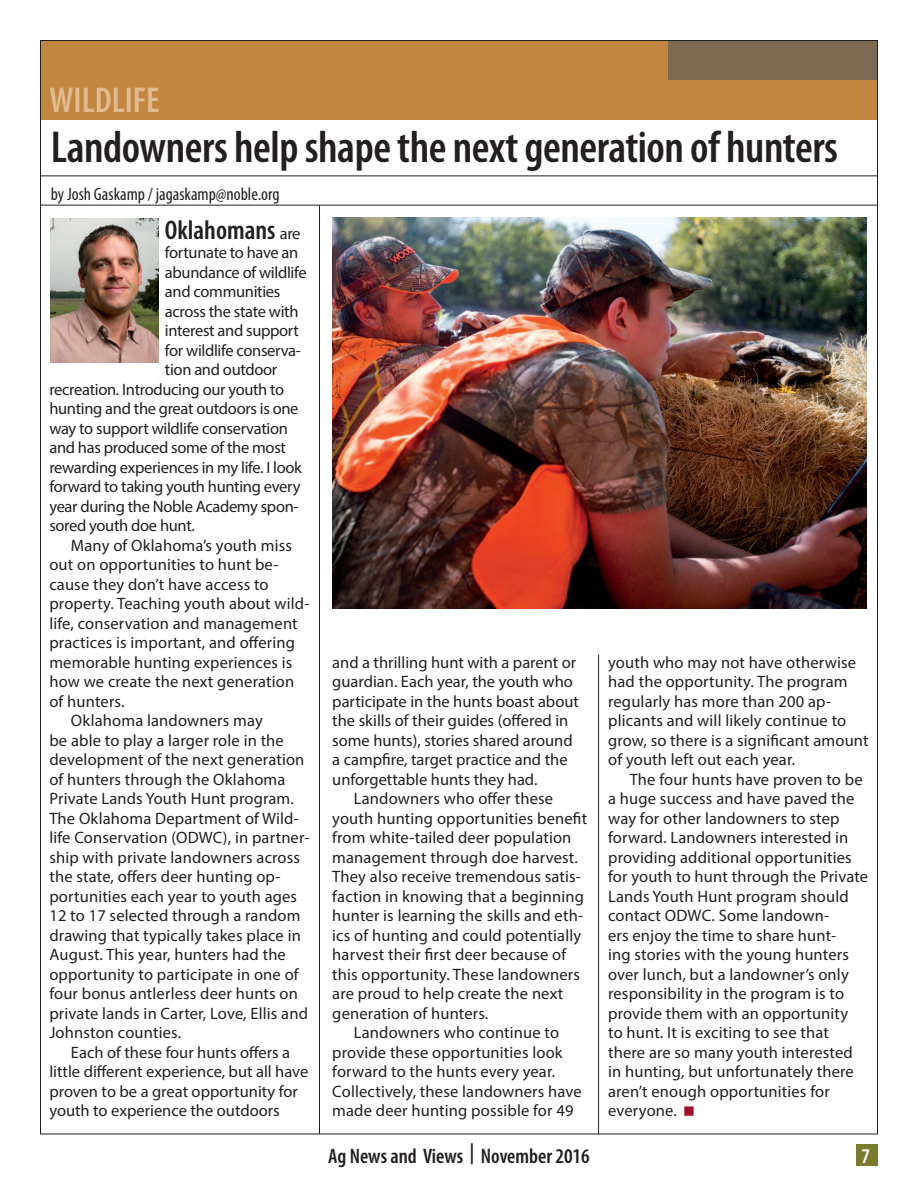
<style>
.page{position:relative;width:918px;height:1188px;background:#fff}
.page>*{position:absolute;margin:0;border:0;box-sizing:border-box;transform-origin:0 0}
.t1{font:600 condensed 45px "Myriad Pro";letter-spacing:-.01em;color:#231f20}
.t2{font:600 condensed 36px "Myriad Pro";color:#e0bc92}
.t3{font:600 condensed 27px "Myriad Pro";color:#231f20}
.t4{font:600 condensed 21px "Myriad Pro";color:#231f20}
.t5{font:600 condensed 21px "Myriad Pro";color:#fff}
.t6{font:condensed 18px "Myriad Pro";color:#231f20}
.t7{font:16.5px/19.5px "Myriad Pro";letter-spacing:.01em;color:#231f20}
.t8{font:16.5px "Myriad Pro";letter-spacing:-.02em;color:#231f20}
.s1{font-weight:400;font-stretch:normal;font-size:16.5px}
</style>
<div class="page">
<div style="left:41px;top:40px;width:836px;height:80px;background:#c28640"></div>
<div style="left:669px;top:40px;width:208px;height:40px;background:#7b6950"></div>
<img style="left:50px;top:218px;width:108px;height:144px">
<img style="left:332px;top:217px;width:535px;height:392px">
<hr style="left:319px;top:205px;width:1px;height:929px;background:#231f20">
<hr style="left:598px;top:654px;width:1px;height:480px;background:#231f20">
<div style="left:856px;top:1144px;width:21px;height:22px;background:#7b7b2f"></div>
<hr style="left:40px;top:205px;width:838px;height:1px;background:#231f20">
<hr style="left:40px;top:176px;width:838px;height:1px;background:#231f20">
<h2 class="t2" style="left:50px;top:78px;width:112px">WILDLIFE</h2>
<h1 class="t1" style="left:51px;top:119px;width:789px">Landowners help shape the next generation of hunters</h1>
<p class="t6" style="left:51px;top:183px;width:230px">by Josh Gaskamp / jagaskamp@noble.org</p>
<h3 class="t3" style="left:165px;top:213px;width:137px">Oklahomans <span class="s1">are</span></h3>
<p class="t8" style="left:165px;top:242px;width:135px">fortunate to have an</p>
<p class="t8" style="left:165px;top:262px;width:143px">abundance of wildlife</p>
<p class="t8" style="left:165px;top:281px;width:117px">and communities</p>
<p class="t8" style="left:165px;top:301px;width:135px">across the state with</p>
<p class="t8" style="left:165px;top:320px;width:135px">interest and support</p>
<p class="t8" style="left:165px;top:340px;width:137px">for wildlife conserva-</p>
<p class="t8" style="left:165px;top:359px;width:114px">tion and outdoor</p>
<p class="t8" style="left:49px;top:379px;width:236px">recreation. Introducing our youth to</p>
<p class="t8" style="left:49px;top:398px;width:251px">hunting and the great outdoors is one</p>
<p class="t8" style="left:49px;top:418px;width:240px">way to support wildlife conservation</p>
<p class="t8" style="left:49px;top:437px;width:238px">and has produced some of the most</p>
<p class="t8" style="left:49px;top:457px;width:254px">rewarding experiences in my life. I look</p>
<p class="t8" style="left:49px;top:476px;width:253px">forward to taking youth hunting every</p>
<p class="t8" style="left:49px;top:496px;width:251px">year during the Noble Academy spon-</p>
<p class="t8" style="left:49px;top:515px;width:147px">sored youth doe hunt.</p>
<p class="t7" style="left:71px;top:535px;width:222px">Many of Oklahoma’s youth miss</p>
<p class="t7" style="left:49px;top:555px;width:231px">out on opportunities to hunt be-</p>
<p class="t7" style="left:49px;top:574px;width:221px">cause they don’t have access to</p>
<p class="t7" style="left:49px;top:594px;width:262px">property. Teaching youth about wild-</p>
<p class="t7" style="left:49px;top:613px;width:250px">life, conservation and management</p>
<p class="t7" style="left:49px;top:633px;width:247px">practices is important, and offering</p>
<p class="t7" style="left:49px;top:652px;width:245px">memorable hunting experiences is</p>
<p class="t7" style="left:49px;top:672px;width:246px">how we create the next generation</p>
<p class="t7" style="left:49px;top:691px;width:77px">of hunters.</p>
<p class="t7" style="left:71px;top:711px;width:193px">Oklahoma landowners may</p>
<p class="t7" style="left:49px;top:730px;width:236px">be able to play a larger role in the</p>
<p class="t7" style="left:49px;top:750px;width:257px">development of the next generation</p>
<p class="t7" style="left:49px;top:769px;width:238px">of hunters through the Oklahoma</p>
<p class="t7" style="left:49px;top:789px;width:246px">Private Lands Youth Hunt program.</p>
<p class="t7" style="left:49px;top:808px;width:251px">The Oklahoma Department of Wild-</p>
<p class="t7" style="left:49px;top:828px;width:262px">life Conservation (ODWC), in partner-</p>
<p class="t7" style="left:49px;top:847px;width:252px">ship with private landowners across</p>
<p class="t7" style="left:49px;top:867px;width:233px">the state, offers deer hunting op-</p>
<p class="t7" style="left:49px;top:886px;width:249px">portunities each year to youth ages</p>
<p class="t7" style="left:49px;top:906px;width:253px">12 to 17 selected through a random</p>
<p class="t7" style="left:49px;top:925px;width:253px">drawing that typically takes place in</p>
<p class="t7" style="left:49px;top:945px;width:238px">August. This year, hunters had the</p>
<p class="t7" style="left:49px;top:964px;width:251px">opportunity to participate in one of</p>
<p class="t7" style="left:49px;top:984px;width:250px">four bonus antlerless deer hunts on</p>
<p class="t7" style="left:49px;top:1003px;width:260px">private lands in Carter, Love, Ellis and</p>
<p class="t7" style="left:49px;top:1023px;width:133px">Johnston counties.</p>
<p class="t7" style="left:71px;top:1042px;width:221px">Each of these four hunts offers a</p>
<p class="t7" style="left:49px;top:1062px;width:260px">little different experience, but all have</p>
<p class="t7" style="left:49px;top:1081px;width:250px">proven to be a great opportunity for</p>
<p class="t7" style="left:49px;top:1101px;width:232px">youth to experience the outdoors</p>
<p class="t7" style="left:332px;top:652px;width:246px">and a thrilling hunt with a parent or</p>
<p class="t7" style="left:332px;top:671px;width:242px">guardian. Each year, the youth who</p>
<p class="t7" style="left:332px;top:691px;width:248px">participate in the hunts boast about</p>
<p class="t7" style="left:332px;top:710px;width:238px">the skills of their guides (offered in</p>
<p class="t7" style="left:332px;top:730px;width:242px">some hunts), stories shared around</p>
<p class="t7" style="left:332px;top:749px;width:237px">a campfire, target practice and the</p>
<p class="t7" style="left:332px;top:769px;width:207px">unforgettable hunts they had.</p>
<p class="t7" style="left:354px;top:788px;width:201px">Landowners who offer these</p>
<p class="t7" style="left:332px;top:808px;width:256px">youth hunting opportunities benefit</p>
<p class="t7" style="left:332px;top:827px;width:241px">from white-tailed deer population</p>
<p class="t7" style="left:332px;top:847px;width:247px">management through doe harvest.</p>
<p class="t7" style="left:332px;top:866px;width:250px">They also receive tremendous satis-</p>
<p class="t7" style="left:332px;top:886px;width:253px">faction in knowing that a beginning</p>
<p class="t7" style="left:332px;top:905px;width:252px">hunter is learning the skills and eth-</p>
<p class="t7" style="left:332px;top:925px;width:251px">ics of hunting and could potentially</p>
<p class="t7" style="left:332px;top:945px;width:236px">harvest their first deer because of</p>
<p class="t7" style="left:332px;top:964px;width:249px">this opportunity. These landowners</p>
<p class="t7" style="left:332px;top:984px;width:232px">are proud to help create the next</p>
<p class="t7" style="left:332px;top:1003px;width:158px">generation of hunters.</p>
<p class="t7" style="left:354px;top:1023px;width:207px">Landowners who continue to</p>
<p class="t7" style="left:332px;top:1042px;width:232px">provide these opportunities look</p>
<p class="t7" style="left:332px;top:1062px;width:224px">forward to the hunts every year.</p>
<p class="t7" style="left:332px;top:1081px;width:251px">Collectively, these landowners have</p>
<p class="t7" style="left:332px;top:1101px;width:243px">made deer hunting possible for 49</p>
<p class="t7" style="left:608px;top:652px;width:262px">youth who may not have otherwise had the opportunity. The program regularly has more than 200 ap&shy;plicants and will likely continue to grow, so there is a significant amount of youth left out each year.</p>
<p class="t7" style="left:608px;top:769px;width:262px;text-indent:22px">The four hunts have proven to be a huge success and have paved the way for other landowners to step forward. Landowners interested in providing additional opportunities for youth to hunt through the Private<br>Lands Youth Hunt program should contact ODWC. Some landown-<br>ers enjoy the time to share hunt-<br>ing stories with the young hunters over lunch, but a landowner’s only responsibility in the program is to provide them with an opportunity<br>to hunt. It is exciting to see that there are so many youth interested in hunting, but unfortunately there aren’t enough opportunities for everyone.</p>
<p class="t4" style="left:328px;top:1143px;width:263px">Ag News and Views | November 2016</p>
<p class="t5" style="left:862px;top:1143px;width:10px">7</p>
</div>
